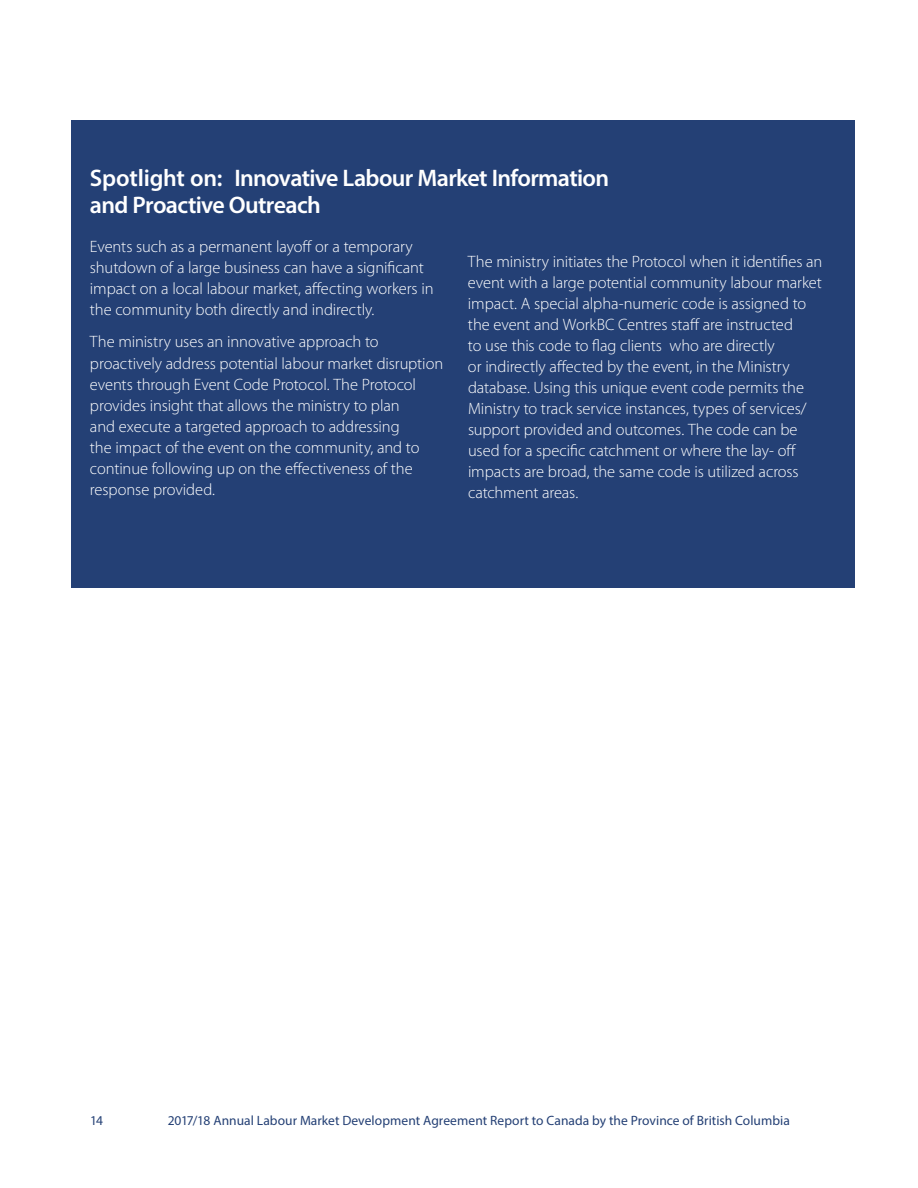
<style>
.page{position:relative;width:918px;height:1188px;background:#fff}
.page>*{position:absolute;margin:0;border:0;box-sizing:border-box;transform-origin:0 0}
.t1{font:600 24px/27px "Myriad Pro";letter-spacing:-.025em;color:#fff}
.t2{font:300 16.5px "Myriad Pro";letter-spacing:-.005em;color:#fff}
.t3{font:13.5px "Myriad Pro";letter-spacing:.005em;color:#244075}
</style>
<div class="page">
<div style="left:71px;top:120px;width:783px;height:468px;background:#244075"></div>
<h2 class="t1" style="left:90px;top:164px;width:521px">Spotlight on: Innovative Labour Market Information and Proactive Outreach</h2>
<p class="t2" style="left:90px;top:237px;width:324px">Events such as a permanent layoff or a temporary</p>
<p class="t2" style="left:468px;top:252px;width:356px">The ministry initiates the Protocol when it identifies an</p>
<p class="t2" style="left:90px;top:258px;width:335px">shutdown of a large business can have a significant</p>
<p class="t2" style="left:468px;top:273px;width:355px">event with a large potential community labour market</p>
<p class="t2" style="left:90px;top:279px;width:345px">impact on a local labour market, affecting workers in</p>
<p class="t2" style="left:468px;top:294px;width:340px">impact. A special alpha-numeric code is assigned to</p>
<p class="t2" style="left:90px;top:300px;width:286px">the community both directly and indirectly.</p>
<p class="t2" style="left:468px;top:315px;width:326px">the event and WorkBC Centres staff are instructed</p>
<p class="t2" style="left:90px;top:332px;width:290px">The ministry uses an innovative approach to</p>
<p class="t2" style="left:468px;top:336px;width:308px">to use this code to flag clients who are directly</p>
<p class="t2" style="left:90px;top:353px;width:355px">proactively address potential labour market disruption</p>
<p class="t2" style="left:468px;top:357px;width:323px">or indirectly affected by the event, in the Ministry</p>
<p class="t2" style="left:90px;top:374px;width:328px">events through Event Code Protocol. The Protocol</p>
<p class="t2" style="left:468px;top:378px;width:338px">database. Using this unique event code permits the</p>
<p class="t2" style="left:90px;top:395px;width:311px">provides insight that allows the ministry to plan</p>
<p class="t2" style="left:468px;top:399px;width:340px">Ministry to track service instances, types of services/</p>
<p class="t2" style="left:90px;top:416px;width:311px">and execute a targeted approach to addressing</p>
<p class="t2" style="left:468px;top:420px;width:331px">support provided and outcomes. The code can be</p>
<p class="t2" style="left:90px;top:437px;width:331px">the impact of the event on the community, and to</p>
<p class="t2" style="left:468px;top:441px;width:330px">used for a specific catchment or where the lay- off</p>
<p class="t2" style="left:90px;top:458px;width:324px">continue following up on the effectiveness of the</p>
<p class="t2" style="left:468px;top:462px;width:332px">impacts are broad, the same code is utilized across</p>
<p class="t2" style="left:90px;top:479px;width:127px">response provided.</p>
<p class="t2" style="left:468px;top:483px;width:112px">catchment areas.</p>
<p class="t3" style="left:90px;top:1112px;width:15px">14</p>
<p class="t3" style="left:168px;top:1113px;width:624px">2017/18 Annual Labour Market Development Agreement Report to Canada by the Province of British Columbia</p>
</div>
